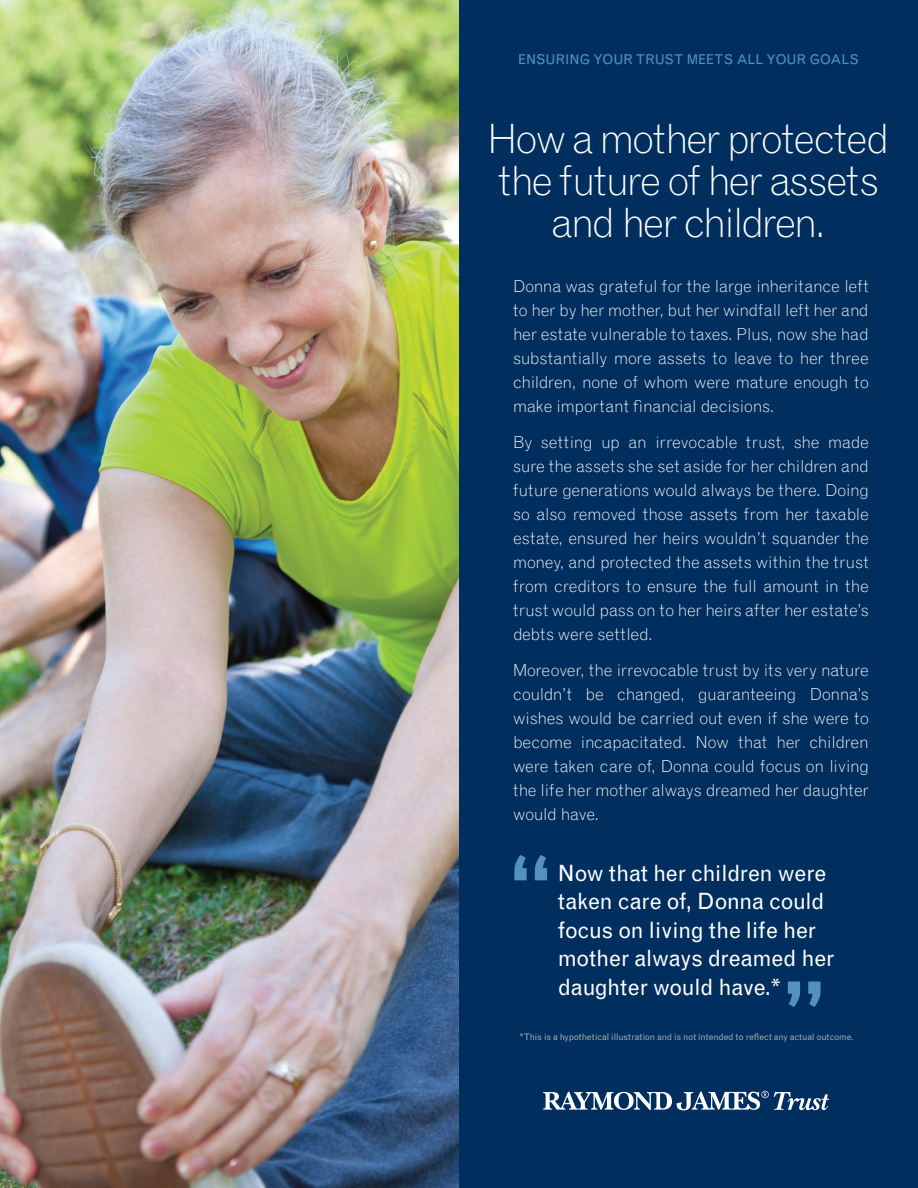
<style>
.page{position:relative;width:918px;height:1188px;background:#fff}
.page>*{position:absolute;margin:0;border:0;box-sizing:border-box;transform-origin:0 0}
.t1{font:300 40.5px/42px "Grotesque MTRJ Corrected";letter-spacing:-.04em;color:#fff;text-align:center}
.Body_Copy{font:22.5px/28.5px "Grotesque MTRJ Corrected";letter-spacing:-.01em;color:#fff}
.t2{font:300 16.5px/24px "Grotesque MTRJ Corrected";letter-spacing:-.01em;color:#fff;text-align:justify}
.t3{font:13.5px "Grotesque MTRJ Corrected";color:#5292bd}
.Body_Copy-2{font:9px "Grotesque MTRJ Corrected";letter-spacing:-.01em;color:#abacb0}
</style>
<div class="page">
<img style="left:0;top:0;width:459px;height:1188px">
<div style="left:459px;top:0;width:459px;height:1188px;background:#002e5e"></div>
<svg style="left:788px;top:981px;width:32px;height:26px"></svg>
<svg style="left:543px;top:1091px;width:286px;height:19px"></svg>
<svg style="left:514px;top:855px;width:33px;height:25px"></svg>
<p class="t3" style="left:518px;top:51px;width:342px">ENSURING YOUR TRUST MEETS ALL YOUR GOALS</p>
<p class="t1" style="left:487px;top:118px;width:404px">How a mother protected the future of her assets and her children.</p>
<p class="t2" style="left:513px;top:274px;width:357px">Donna was grateful for the large inheritance left to her by her mother, but her windfall left her and her estate vulnerable to taxes. Plus, now she had substantially more assets to leave to her three children, none of whom were mature enough to make important financial decisions.</p>
<p class="t2" style="left:513px;top:430px;width:357px">By setting up an irrevocable trust, she made sure the assets she set aside for her children and future generations would always be there. Doing so also removed those assets from her taxable estate, ensured her heirs wouldn’t squander the money, and protected the assets within the trust from creditors to ensure the full amount in the trust would pass on to her heirs after her estate’s debts were settled.</p>
<p class="t2" style="left:513px;top:658px;width:357px">Moreover, the irrevocable trust by its very nature couldn’t be changed, guaranteeing Donna’s wishes would be carried out even if she were to become incapacitated. Now that her children were taken care of, Donna could focus on living the life her mother always dreamed her daughter would have.</p>
<p class="Body_Copy" style="left:558px;top:859px;width:279px">Now that her children were taken care of, Donna could focus on living the life her mother always dreamed her daughter would have.*</p>
<p class="Body_Copy-2" style="left:520px;top:1031px;width:336px">*This is a hypothetical illustration and is not intended to reflect any actual outcome.</p>
</div>
